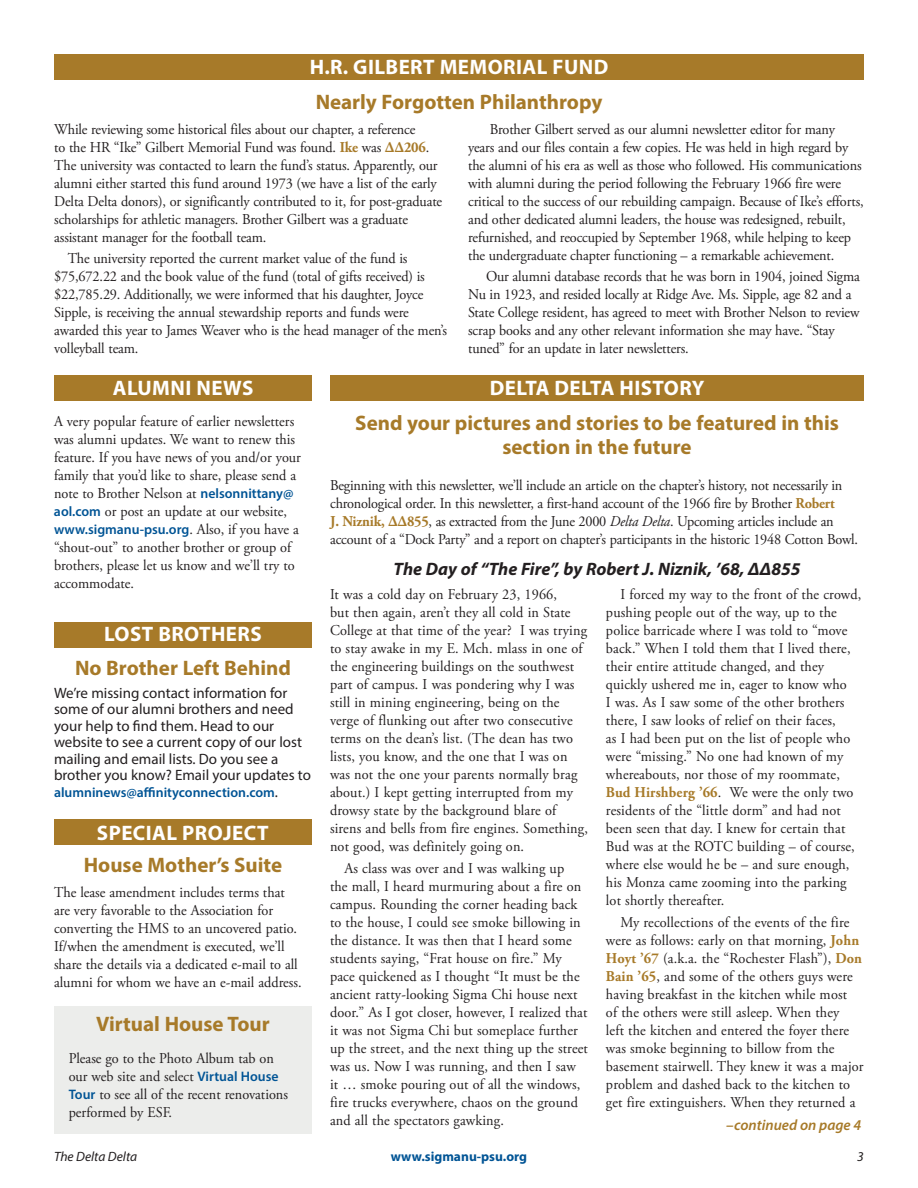
<style>
.page{position:relative;width:918px;height:1188px;background:#fff}
.page>*{position:absolute;margin:0;border:0;box-sizing:border-box;transform-origin:0 0}
.t1{font:700 21px/24px "Myriad Pro";color:#a77a29;text-align:center}
.t2{font:700 21px "Myriad Pro";letter-spacing:.02em;color:#fff}
.t3{font:italic 700 18px "Myriad Pro";color:#231f20}
.t4{font:15px/18px "Adobe Garamond Pro";color:#231f20;scale:.95 1}
.t5{font:15px/16.5px "Myriad Pro";color:#231f20}
.t6{font:italic 600 15px "Myriad Pro";color:#a77a29}
.t7{font:600 13.8px "Myriad Pro";color:#005495}
.t8{font:700 13.5px "Myriad Pro";color:#005495}
.t9{font:italic 13.5px "Myriad Pro";color:#231f20}
.s1{font-weight:700;color:#a77a29}
.s2{font-family:"Myriad Pro";font-weight:600;font-size:13.8px;color:#005495}
.s3{font-family:"Adobe Garamond Pro";font-weight:400;font-size:15px;color:#231f20}
.s4{font-weight:400;font-size:15px;color:#231f20}
.s5{font-style:italic}
</style>
<div class="page">
<div style="left:54px;top:1007px;width:258px;height:127px;background:#ecedeb"></div>
<div style="left:54px;top:819px;width:258px;height:26px;background:#a77a29"></div>
<div style="left:54px;top:622px;width:258px;height:26px;background:#a77a29"></div>
<div style="left:54px;top:54px;width:810px;height:26px;background:#a77a29"></div>
<div style="left:54px;top:375px;width:258px;height:26px;background:#a77a29"></div>
<div style="left:330px;top:375px;width:534px;height:26px;background:#a77a29"></div>
<h1 class="t2" style="left:310px;top:53px;width:300px">H.R. GILBERT MEMORIAL FUND</h1>
<h1 class="t1" style="left:316px;top:89px;width:288px">Nearly Forgotten Philanthropy</h1>
<p class="t4" style="left:54px;top:120px;width:410px">While reviewing some historical files about our chapter, a reference<br>to the HR “Ike” Gilbert Memorial Fund was found. <span class="s1">Ike</span> was <span class="s1">ΔΔ206</span>.<br>The university was contacted to learn the fund’s status. Apparently, our alumni either started this fund around 1973 (we have a list of the early Delta Delta donors), or significantly contributed to it, for post-graduate scholarships for athletic managers. Brother Gilbert was a graduate assistant manager for the football team.</p>
<p class="t4" style="left:54px;top:250px;width:415px;text-indent:13px">The university reported the current market value of the fund is $75,672.22 and the book value of the fund (total of gifts received) is $22,785.29. Additionally, we were informed that his daughter, Joyce Sipple, is receiving the annual stewardship reports and funds were awarded this year to James Weaver who is the head manager of the men’s volleyball team.</p>
<p class="t4" style="left:468px;top:120px;width:418px;text-indent:22px">Brother Gilbert served as our alumni newsletter editor for many years and our files contain a few copies. He was held in high regard by the alumni of his era as well as those who followed. His communications with alumni during the period following the February 1966 fire were critical to the success of our rebuilding campaign. Because of Ike’s efforts, and other dedicated alumni leaders, the house was redesigned, rebuilt, refurnished, and reoccupied by September 1968, while helping to keep the undergraduate chapter functioning – a remarkable achievement.</p>
<p class="t4" style="left:468px;top:268px;width:414px;text-indent:18px">Our alumni database records that he was born in 1904, joined Sigma Nu in 1923, and resided locally at Ridge Ave. Ms. Sipple, age 82 and a State College resident, has agreed to meet with Brother Nelson to review scrap books and any other relevant information she may have. “Stay tuned” for an update in later newsletters.</p>
<h1 class="t2" style="left:113px;top:374px;width:142px">ALUMNI NEWS</h1>
<p class="t4" style="left:54px;top:412px;width:261px">A very popular feature of earlier newsletters was alumni updates. We want to renew this feature. If you have news of you and/or your family that you’d like to share, please send a note to Brother Nelson at <span class="s2">nelsonnittany@ aol.com</span> or post an update at our website,</p>
<p class="t7" style="left:54px;top:520px;width:246px">www.sigmanu-psu.org<span class="s3">. Also, if you have a</span></p>
<p class="t4" style="left:54px;top:538px;width:255px">“shout-out” to another brother or group of brothers, please let us know and we’ll try to accommodate.</p>
<h1 class="t2" style="left:104px;top:620px;width:159px">LOST BROTHERS</h1>
<h1 class="t1" style="left:75px;top:655px;width:217px">No Brother Left Behind</h1>
<p class="t5" style="left:54px;top:684px;width:258px">We’re missing contact information for some of our alumni brothers and need your help to find them. Head to our website to see a current copy of our lost mailing and email lists. Do you see a brother you know? Email your updates to</p>
<p class="t7" style="left:54px;top:784px;width:225px">alumninews@affinityconnection.com<span class="s4">.</span></p>
<h1 class="t2" style="left:97px;top:819px;width:173px">SPECIAL PROJECT</h1>
<h1 class="t1" style="left:84px;top:852px;width:200px">House Mother’s Suite</h1>
<p class="t4" style="left:54px;top:883px;width:262px">The lease amendment includes terms that are very favorable to the Association for converting the HMS to an uncovered patio.<br>If/when the amendment is executed, we’ll share the details via a dedicated e-mail to all alumni for whom we have an e-mail address.</p>
<h1 class="t1" style="left:96px;top:1012px;width:175px">Virtual House Tour</h1>
<p class="t4" style="left:69px;top:1050px;width:232px">Please go to the Photo Album tab on our web site and select <span class="s2">Virtual House<br>Tour</span> to see all of the recent renovations performed by ESF.</p>
<h1 class="t2" style="left:490px;top:374px;width:216px">DELTA DELTA HISTORY</h1>
<h1 class="t1" style="left:355px;top:411px;width:485px">Send your pictures and stories to be featured in this section in the future</h1>
<p class="t4" style="left:330px;top:477px;width:557px">Beginning with this newsletter, we’ll include an article on the chapter’s history, not necessarily in chronological order. In this newsletter, a first-hand account of the 1966 fire by Brother <span class="s1">Robert<br>J. Niznik, ΔΔ855</span>, as extracted from the June 2000 <span class="s5">Delta Delta</span>. Upcoming articles include an account of a “Dock Party” and a report on chapter’s participants in the historic 1948 Cotton Bowl.</p>
<p class="t3" style="left:394px;top:557px;width:409px">The Day of “The Fire”, by Robert J. Niznik, ’68, ΔΔ855</p>
<p class="t4" style="left:330px;top:586px;width:273px">It was a cold day on February 23, 1966,<br>but then again, aren’t they all cold in State College at that time of the year? I was trying to stay awake in my E. Mch. mlass in one of the engineering buildings on the southwest part of campus. I was pondering why I was still in mining engineering, being on the verge of flunking out after two consecutive terms on the dean’s list. (The dean has two lists, you know, and the one that I was on was not the one your parents normally brag about.) I kept getting interrupted from my drowsy state by the background blare of sirens and bells from fire engines. Something, not good, was definitely going on.</p>
<p class="t4" style="left:330px;top:859px;width:273px;text-indent:14px">As class was over and I was walking up<br>the mall, I heard murmuring about a fire on campus. Rounding the corner heading back to the house, I could see smoke billowing in the distance. It was then that I heard some students saying, “Frat house on fire.” My pace quickened as I thought “It must be the ancient ratty-looking Sigma Chi house next door.” As I got closer, however, I realized that it was not Sigma Chi but someplace further up the street, and the next thing up the street was us. Now I was running, and then I saw<br>it … smoke pouring out of all the windows, fire trucks everywhere, chaos on the ground and all the spectators gawking.</p>
<p class="t4" style="left:606px;top:586px;width:270px;text-indent:14px">I forced my way to the front of the crowd, pushing people out of the way, up to the police barricade where I was told to “move back.” When I told them that I lived there, their entire attitude changed, and they quickly ushered me in, eager to know who<br>I was. As I saw some of the other brothers there, I saw looks of relief on their faces,<br>as I had been put on the list of people who were “missing.” No one had known of my whereabouts, nor those of my roommate, <span class="s1">Bud Hirshberg ’66</span>. We were the only two residents of the “little dorm” and had not been seen that day. I knew for certain that Bud was at the ROTC building – of course, where else would he be – and sure enough, his Monza came zooming into the parking lot shortly thereafter.</p>
<p class="t4" style="left:606px;top:913px;width:273px;text-indent:14px">My recollections of the events of the fire were as follows: early on that morning, <span class="s1">John Hoyt ’67</span> (a.k.a. the “Rochester Flash”), <span class="s1">Don Bain ’65</span>, and some of the others guys were having breakfast in the kitchen while most<br>of the others were still asleep. When they<br>left the kitchen and entered the foyer there was smoke beginning to billow from the basement stairwell. They knew it was a major problem and dashed back to the kitchen to get fire extinguishers. When they returned a</p>
<p class="t6" style="left:726px;top:1116px;width:137px">–continued on page 4</p>
<p class="t9" style="left:54px;top:1148px;width:85px">The Delta Delta</p>
<p class="t8" style="left:391px;top:1148px;width:138px">www.sigmanu‑psu.org</p>
<p class="t9" style="left:857px;top:1148px;width:8px">3</p>
</div>
